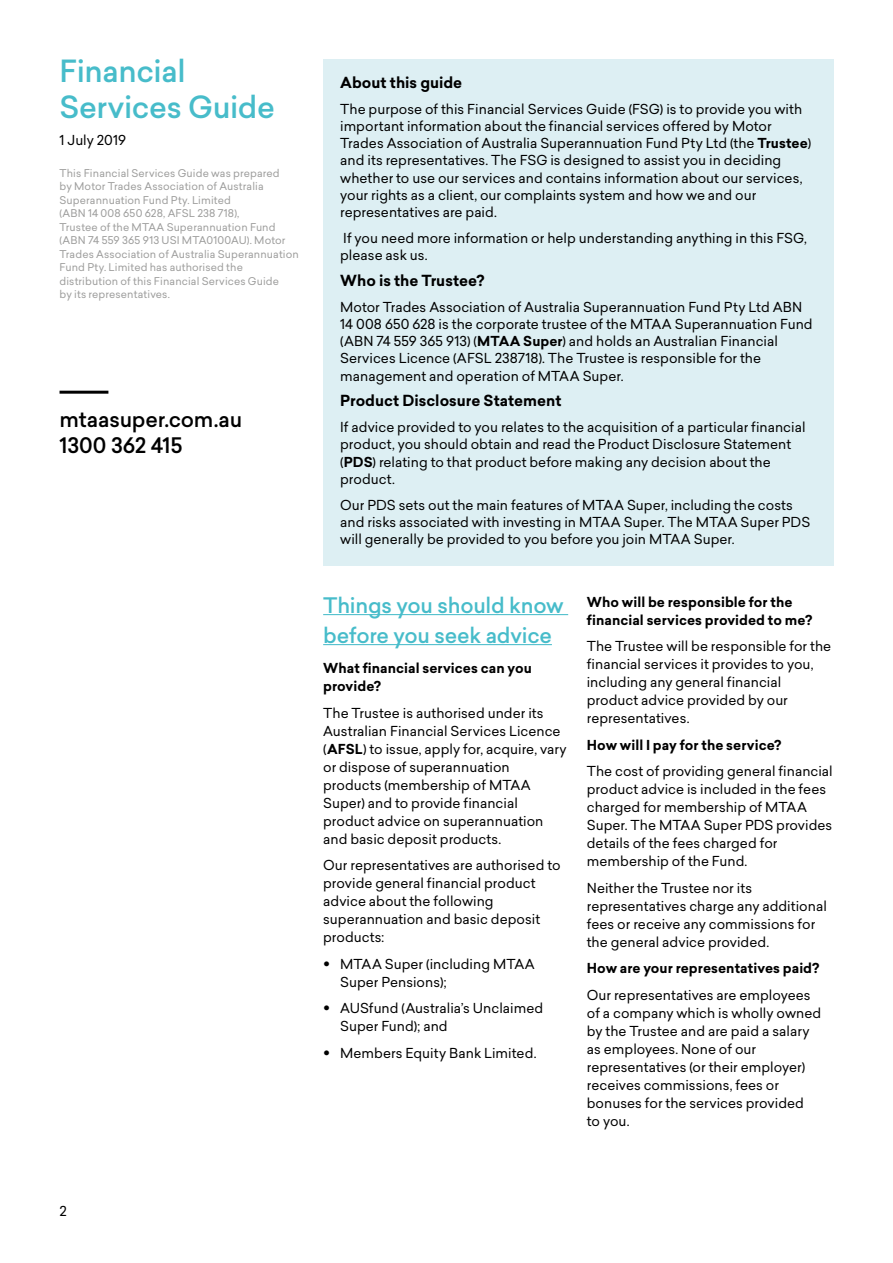
<style>
.page{position:relative;width:893px;height:1263px;background:#fff}
.page>*{position:absolute;margin:0;border:0;box-sizing:border-box;transform-origin:0 0}
._1__Factsheet_Title{font:500 30px/36px "Sailec";letter-spacing:-.01em;color:#47bcca}
._3__Subject_Header{font:500 21px/30px "Sailec";letter-spacing:-.01em;color:#47bcca}
._8__Website___phone{font:500 21px/25.2px "Sailec";letter-spacing:-.01em;color:#000}
.t1{font:700 15px "Sailec";color:#000}
._4__Body_copy{font:13.5px/18px "Sailec";color:#000}
._4__Body_copy-2{font:700 13.5px/18px "Sailec";letter-spacing:.005em;color:#000}
._4__Body_copy-3{font:10.5px/13.5px "Sailec";letter-spacing:.01em;color:#9d9d9c}
.s1{font-weight:700}
.s2{font-size:20.25px}
</style>
<div class="page">
<hr style="left:60px;top:391px;width:48px;height:3px;background:#000">
<hr style="left:323px;top:614px;width:245px;height:1px;background:#47bcca">
<hr style="left:323px;top:644px;width:229px;height:1px;background:#47bcca">
<div style="left:323px;top:60px;width:510px;height:506px;background:#ddeff3"></div>
<p class="_1__Factsheet_Title" style="left:60px;top:53px;width:217px">Financial<br>Services Guide</p>
<p class="_4__Body_copy" style="left:60px;top:130px;width:68px">1 July 2019</p>
<p class="_4__Body_copy-3" style="left:60px;top:166px;width:241px">This Financial Services Guide was prepared<br>by Motor Trades Association of Australia Superannuation Fund Pty. Limited<br>(ABN 14 008 650 628, AFSL 238 718),<br>Trustee of the MTAA Superannuation Fund (ABN 74 559 365 913 USI MTA0100AU). Motor Trades Association of Australia Superannuation Fund Pty. Limited has authorised the distribution of this Financial Services Guide<br>by its representatives.</p>
<p class="_8__Website___phone" style="left:60px;top:407px;width:184px">mtaasuper.com.au<br>1300 362 415</p>
<p class="t1" style="left:340px;top:72px;width:124px">About this guide</p>
<p class="_4__Body_copy" style="left:340px;top:100px;width:472px;line-height:17.2px">The purpose of this Financial Services Guide (FSG) is to provide you with important information about the financial services offered by Motor Trades Association of Australia Superannuation Fund Pty Ltd (the <span class="s1">Trustee</span>) and its representatives. The FSG is designed to assist you in deciding whether to use our services and contains information about our services, your rights as a client, our complaints system and how we and our representatives are paid.</p>
<p class="_4__Body_copy" style="left:340px;top:229px;width:468px;line-height:17.2px">If you need more information or help understanding anything in this FSG, please ask us.</p>
<p class="t1" style="left:340px;top:270px;width:146px">Who is the Trustee?</p>
<p class="_4__Body_copy" style="left:340px;top:298px;width:474px;line-height:17.2px">Motor Trades Association of Australia Superannuation Fund Pty Ltd ABN 14 008 650 628 is the corporate trustee of the MTAA Superannuation Fund (ABN 74 559 365 913) (<span class="s1">MTAA Super</span>) and holds an Australian Financial Services Licence (AFSL 238718). The Trustee is responsible for the management and operation of MTAA Super.</p>
<p class="t1" style="left:340px;top:390px;width:223px">Product Disclosure Statement</p>
<p class="_4__Body_copy" style="left:340px;top:418px;width:467px;line-height:17.2px">If advice provided to you relates to the acquisition of a particular financial product, you should obtain and read the Product Disclosure Statement (<span class="s1">PDS</span>) relating to that product before making any decision about the product.</p>
<p class="_4__Body_copy" style="left:340px;top:496px;width:471px;line-height:17.2px">Our PDS sets out the main features of MTAA Super, including the costs and risks associated with investing in MTAA Super. The MTAA Super PDS will generally be provided to you before you join MTAA Super.</p>
<p class="_3__Subject_Header" style="left:323px;top:590px;width:242px">Things you should know before you seek advice</p>
<p class="_4__Body_copy-2" style="left:323px;top:659px;width:210px">What financial services can you provide?</p>
<p class="_4__Body_copy" style="left:323px;top:704px;width:245px">The Trustee is authorised under its Australian Financial Services Licence (<span class="s1">AFSL</span>) to issue, apply for, acquire, vary or dispose of superannuation products (membership of MTAA Super) and to provide financial product advice on superannuation and basic deposit products.</p>
<p class="_4__Body_copy" style="left:323px;top:856px;width:239px">Our representatives are authorised to provide general financial product advice about the following superannuation and basic deposit products:</p>
<p class="_4__Body_copy" style="left:340px;top:955px;width:196px;text-indent:-17px"><span class="s2">•</span> MTAA Super (including MTAA<br>Super Pensions);</p>
<p class="_4__Body_copy" style="left:340px;top:999px;width:205px;text-indent:-17px"><span class="s2">•</span> AUSfund (Australia’s Unclaimed<br>Super Fund); and</p>
<p class="_4__Body_copy" style="left:323px;top:1044px;width:215px"><span class="s2">•</span> Members Equity Bank Limited.</p>
<p class="_4__Body_copy-2" style="left:587px;top:593px;width:227px">Who will be responsible for the financial services provided to me?</p>
<p class="_4__Body_copy" style="left:587px;top:637px;width:246px">The Trustee will be responsible for the financial services it provides to you, including any general financial product advice provided by our representatives.</p>
<p class="_4__Body_copy-2" style="left:587px;top:736px;width:196px">How will I pay for the service?</p>
<p class="_4__Body_copy" style="left:587px;top:762px;width:247px">The cost of providing general financial product advice is included in the fees charged for membership of MTAA<br>Super. The MTAA Super PDS provides details of the fees charged for membership of the Fund.</p>
<p class="_4__Body_copy" style="left:587px;top:879px;width:242px">Neither the Trustee nor its representatives charge any additional fees or receive any commissions for the general advice provided.</p>
<p class="_4__Body_copy-2" style="left:587px;top:960px;width:234px">How are your representatives paid?</p>
<p class="_4__Body_copy" style="left:587px;top:986px;width:236px">Our representatives are employees of a company which is wholly owned by the Trustee and are paid a salary as employees. None of our representatives (or their employer) receives commissions, fees or bonuses for the services provided<br>to you.</p>
<p class="_4__Body_copy" style="left:60px;top:1202px;width:9px">2</p>
</div>
